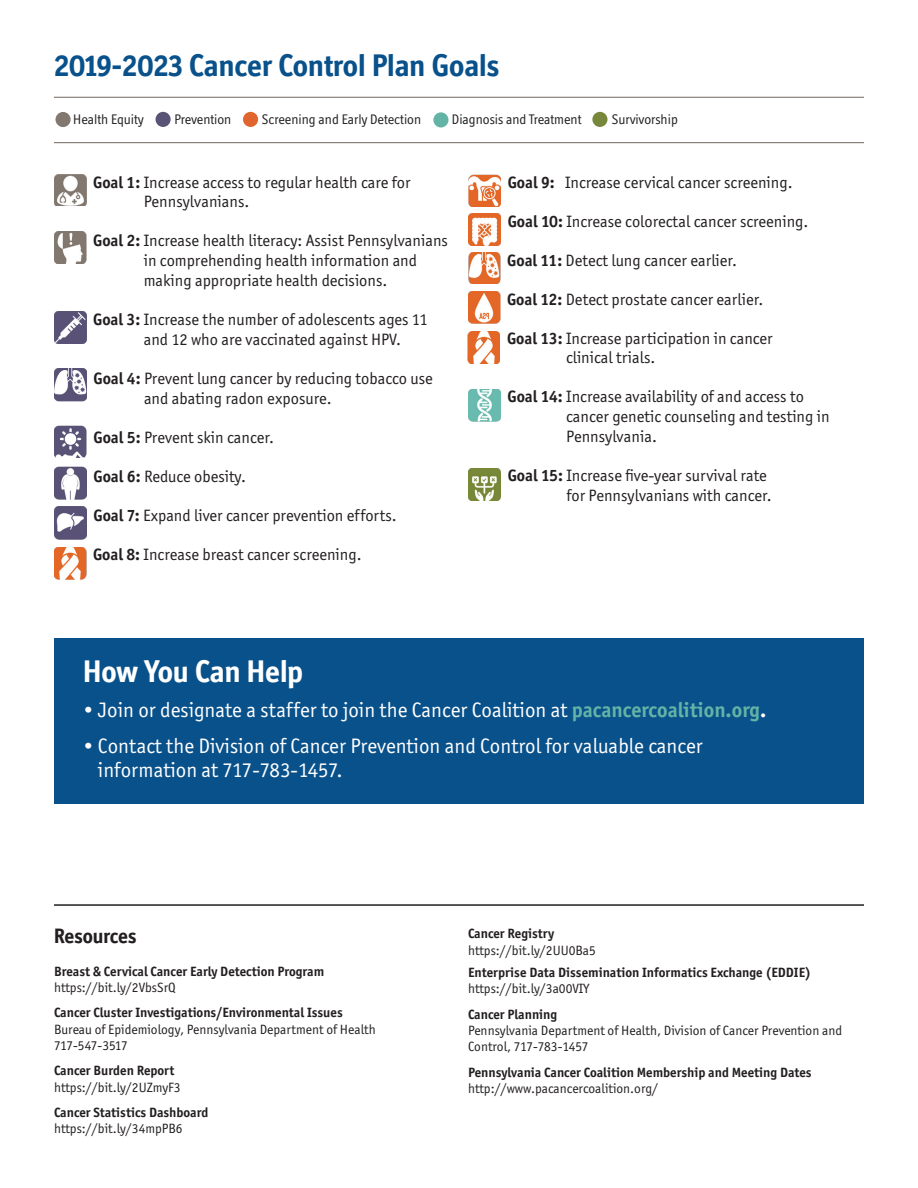
<style>
.page{position:relative;width:918px;height:1188px;background:#fff}
.page>*{position:absolute;margin:0;border:0;box-sizing:border-box;transform-origin:0 0}
.t1{font:700 31.5px "Officina Display ITC Std";color:#09518b}
.t2{font:700 31.5px "Officina Display ITC Std";color:#fff}
.t3{font:21px/24px "Officina Sans ITC Std";color:#fff}
.t4{font:700 21px "Officina Display ITC Std";color:#231f20}
.t5{font:16.5px/19.8px "Officina Sans ITC Std";color:#231f20}
.t6{font:13.95px "Officina Display ITC Std";color:#231f20}
.t7{font:13.5px/16.2px "Officina Sans ITC Std";color:#231f20}
.t8{font:700 13.5px/16.2px "Officina Sans ITC Std";color:#231f20}
.s1{font-weight:700}
.s2{font-weight:700;color:#63b3a6}
.s3{font-weight:400}
</style>
<div class="page">
<img style="left:54px;top:174px;width:32px;height:32px">
<img style="left:54px;top:231px;width:32px;height:32px">
<img style="left:54px;top:311px;width:32px;height:32px">
<img style="left:54px;top:368px;width:33px;height:33px">
<img style="left:54px;top:426px;width:32px;height:32px">
<img style="left:54px;top:467px;width:33px;height:32px">
<img style="left:54px;top:507px;width:33px;height:32px">
<img style="left:54px;top:547px;width:32px;height:32px">
<img style="left:468px;top:331px;width:32px;height:33px">
<img style="left:469px;top:175px;width:32px;height:32px">
<img style="left:468px;top:213px;width:33px;height:33px">
<img style="left:469px;top:252px;width:31px;height:32px">
<img style="left:468px;top:291px;width:32px;height:32px">
<img style="left:468px;top:389px;width:33px;height:32px">
<img style="left:468px;top:468px;width:33px;height:33px">
<div style="left:54px;top:638px;width:810px;height:166px;background:#09518b"></div>
<hr style="left:54px;top:904px;width:810px;height:2px;background:#231f20">
<hr style="left:54px;top:142px;width:810px;height:1px;background:#82786f">
<hr style="left:54px;top:97px;width:810px;height:1px;background:#82786f">
<div style="left:56px;top:112px;width:15px;height:15px;background:#82786f;border-radius:50%"></div>
<div style="left:156px;top:112px;width:15px;height:15px;background:#595476;border-radius:50%"></div>
<div style="left:243px;top:112px;width:15px;height:15px;background:#e0652f;border-radius:50%"></div>
<div style="left:433px;top:112px;width:15px;height:16px;background:#63b3a6;border-radius:50%"></div>
<div style="left:592px;top:112px;width:15px;height:15px;background:#77873b;border-radius:50%"></div>
<p class="t1" style="left:54px;top:47px;width:447px">2019-2023 Cancer Control Plan Goals</p>
<p class="t6" style="left:73px;top:112px;width:72px">Health Equity</p>
<p class="t6" style="left:174px;top:112px;width:58px">Prevention</p>
<p class="t6" style="left:262px;top:112px;width:161px">Screening and Early Detection</p>
<p class="t6" style="left:452px;top:112px;width:131px">Diagnosis and Treatment</p>
<p class="t6" style="left:612px;top:112px;width:67px">Survivorship</p>
<p class="t5" style="left:144px;top:172px;width:268px;text-indent:-51px"><span class="s1">Goal 1:</span> Increase access to regular health care for<br>Pennsylvanians.</p>
<p class="t5" style="left:144px;top:231px;width:306px;text-indent:-51px"><span class="s1">Goal 2:</span> Increase health literacy: Assist Pennsylvanians in comprehending health information and making appropriate health decisions.</p>
<p class="t5" style="left:144px;top:309px;width:285px;text-indent:-51px"><span class="s1">Goal 3:</span> Increase the number of adolescents ages 11 and 12 who are vaccinated against HPV.</p>
<p class="t5" style="left:144px;top:368px;width:290px;text-indent:-51px"><span class="s1">Goal 4:</span> Prevent lung cancer by reducing tobacco use and abating radon exposure.</p>
<p class="t5" style="left:94px;top:427px;width:182px"><span class="s1">Goal 5:</span> Prevent skin cancer.</p>
<p class="t5" style="left:94px;top:466px;width:154px"><span class="s1">Goal 6:</span> Reduce obesity.</p>
<p class="t5" style="left:94px;top:505px;width:305px"><span class="s1">Goal 7:</span> Expand liver cancer prevention efforts.</p>
<p class="t5" style="left:93px;top:544px;width:270px"><span class="s1">Goal 8:</span> Increase breast cancer screening.</p>
<p class="t5" style="left:508px;top:172px;width:286px"><span class="s1">Goal 9:</span> Increase cervical cancer screening.</p>
<p class="t5" style="left:508px;top:211px;width:302px"><span class="s1">Goal 10:</span> Increase colorectal cancer screening.</p>
<p class="t5" style="left:507px;top:250px;width:231px"><span class="s1">Goal 11:</span> Detect lung cancer earlier.</p>
<p class="t5" style="left:507px;top:289px;width:258px"><span class="s1">Goal 12:</span> Detect prostate cancer earlier.</p>
<p class="t5" style="left:566px;top:328px;width:208px;text-indent:-59px"><span class="s1">Goal 13:</span> Increase participation in cancer clinical trials.</p>
<p class="t5" style="left:566px;top:387px;width:265px;text-indent:-59px"><span class="s1">Goal 14:</span> Increase availability of and access to cancer genetic counseling and testing in<br>Pennsylvania.</p>
<p class="t5" style="left:508px;top:465px;width:266px;text-align:right"><span class="s1">Goal 15:</span> Increase five-year survival rate for Pennsylvanians with cancer.</p>
<p class="t2" style="left:83px;top:654px;width:221px">How You Can Help</p>
<p class="t3" style="left:83px;top:698px;width:685px">• Join or designate a staffer to join the Cancer Coalition at <span class="s2">pacancercoalition.org</span><span class="s1">.</span></p>
<p class="t3" style="left:98px;top:734px;width:606px;text-indent:-15px">• Contact the Division of Cancer Prevention and Control for valuable cancer information at 717-783-1457.</p>
<p class="t4" style="left:54px;top:924px;width:84px">Resources</p>
<p class="t8" style="left:54px;top:963px;width:272px">Breast &amp; Cervical Cancer Early Detection Program</p>
<p class="t7" style="left:54px;top:979px;width:123px">https://bit.ly/2VbsSrQ</p>
<p class="t8" style="left:54px;top:1005px;width:290px">Cancer Cluster Investigations/Environmental Issues</p>
<p class="t7" style="left:54px;top:1021px;width:323px">Bureau of Epidemiology, Pennsylvania Department of Health<br>717-547-3517</p>
<p class="t7" style="left:54px;top:1063px;width:128px"><span class="s1">Cancer Burden Report </span>https://bit.ly/2UZmyF3</p>
<p class="t8" style="left:54px;top:1104px;width:156px">Cancer Statistics Dashboard <span class="s3">https://bit.ly/34mpPB6</span></p>
<p class="t7" style="left:468px;top:926px;width:129px"><span class="s1">Cancer Registry </span>https://bit.ly/2UU0Ba5</p>
<p class="t8" style="left:468px;top:964px;width:345px">Enterprise Data Dissemination Informatics Exchange (EDDIE)</p>
<p class="t7" style="left:468px;top:981px;width:123px">https://bit.ly/3a00VIY</p>
<p class="t8" style="left:468px;top:1006px;width:91px">Cancer Planning</p>
<p class="t7" style="left:468px;top:1022px;width:376px">Pennsylvania Department of Health, Division of Cancer Prevention and<br>Control, 717-783-1457</p>
<p class="t8" style="left:468px;top:1064px;width:345px">Pennsylvania Cancer Coalition Membership and Meeting Dates</p>
<p class="t7" style="left:468px;top:1080px;width:192px">http://www.pacancercoalition.org/</p>
</div>
